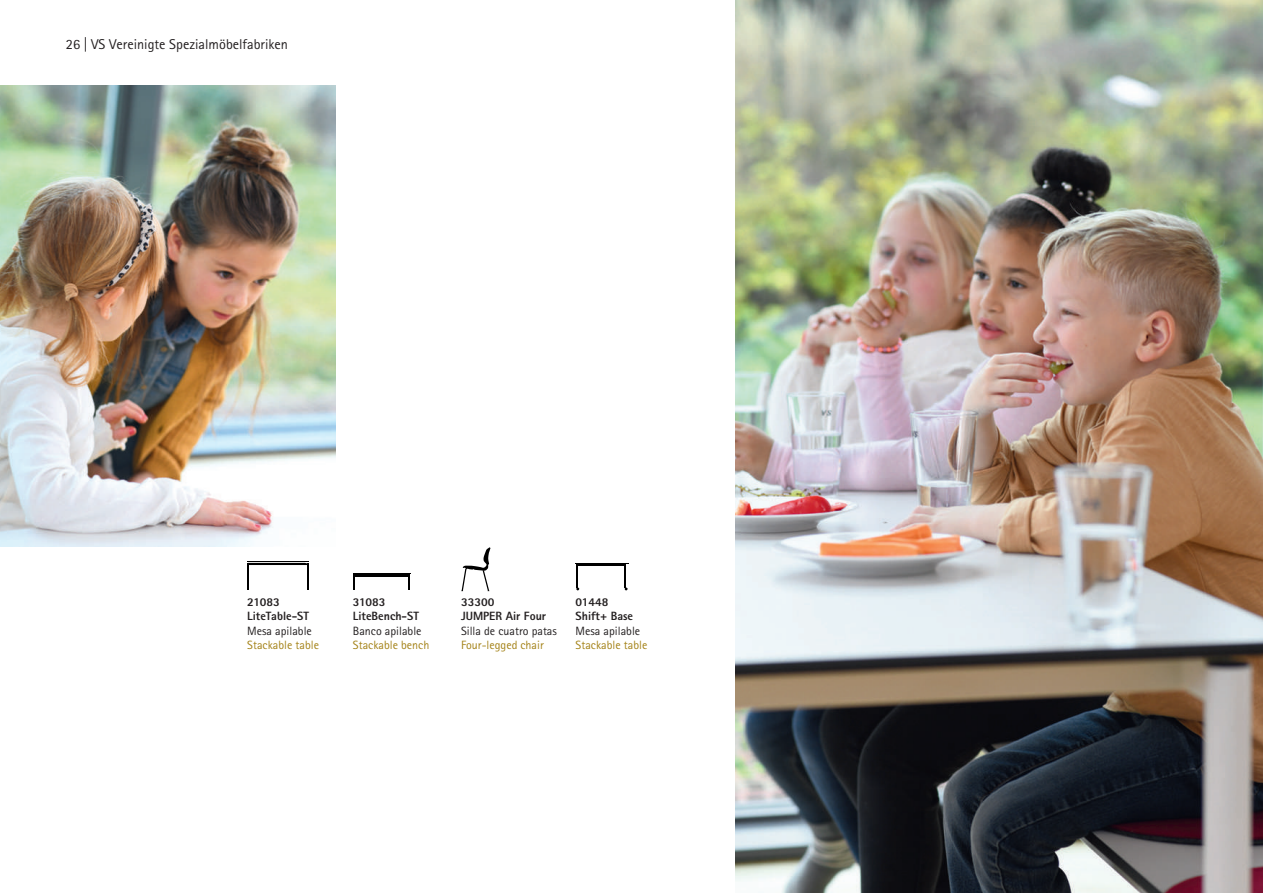
<style>
.page{position:relative;width:1263px;height:893px;background:#fff}
.page>*{position:absolute;margin:0;border:0;box-sizing:border-box;transform-origin:0 0}
.t1{font:14.25px "Rotis Sans Serif Pro";color:#231f20}
.t2{font:800 12px/14.2px "Rotis Sans Serif Pro";color:#231f20}
.t3{font:12px "Rotis Sans Serif Pro";color:#a48217}
.t4{font:12px "Rotis Sans Serif Pro";color:#231f20}
</style>
<div class="page">
<img style="left:736px;top:0;width:527px;height:893px">
<img style="left:0;top:85px;width:336px;height:461px">
<hr style="left:247px;top:562px;width:62px;height:1px;background:#000">
<hr style="left:307px;top:563px;width:2px;height:27px;background:#000">
<svg style="left:248px;top:563px;width:59px;height:27px"></svg>
<hr style="left:353px;top:573px;width:57px;height:1px;background:#000">
<hr style="left:354px;top:574px;width:55px;height:2px;background:#000">
<svg style="left:353px;top:574px;width:2px;height:16px"></svg>
<svg style="left:408px;top:574px;width:2px;height:16px"></svg>
<svg style="left:461px;top:547px;width:29px;height:45px"></svg>
<hr style="left:576px;top:563px;width:53px;height:1px;background:#000">
<hr style="left:576px;top:564px;width:50px;height:1px;background:#000">
<hr style="left:576px;top:564px;width:2px;height:23px;background:#000">
<svg style="left:625px;top:565px;width:3px;height:25px"></svg>
<p class="t1" style="left:66px;top:39px;width:224px">26 | VS Vereinigte Spezialmöbelfabriken</p>
<p class="t2" style="left:247px;top:596px;width:63px">21083<br>LiteTable-ST</p>
<p class="t4" style="left:247px;top:626px;width:66px">Mesa apilable</p>
<p class="t3" style="left:247px;top:641px;width:73px">Stackable table</p>
<p class="t2" style="left:353px;top:596px;width:68px">31083<br>LiteBench-ST</p>
<p class="t4" style="left:353px;top:626px;width:70px">Banco apilable</p>
<p class="t3" style="left:353px;top:641px;width:78px">Stackable bench</p>
<p class="t2" style="left:461px;top:596px;width:87px">33300<br>JUMPER Air Four</p>
<p class="t4" style="left:461px;top:626px;width:97px">Silla de cuatro patas</p>
<p class="t3" style="left:461px;top:641px;width:84px">Four-legged chair</p>
<p class="t2" style="left:576px;top:596px;width:59px">01448<br>Shift+ Base</p>
<p class="t4" style="left:576px;top:626px;width:66px">Mesa apilable</p>
<p class="t3" style="left:576px;top:641px;width:73px">Stackable table</p>
</div>
